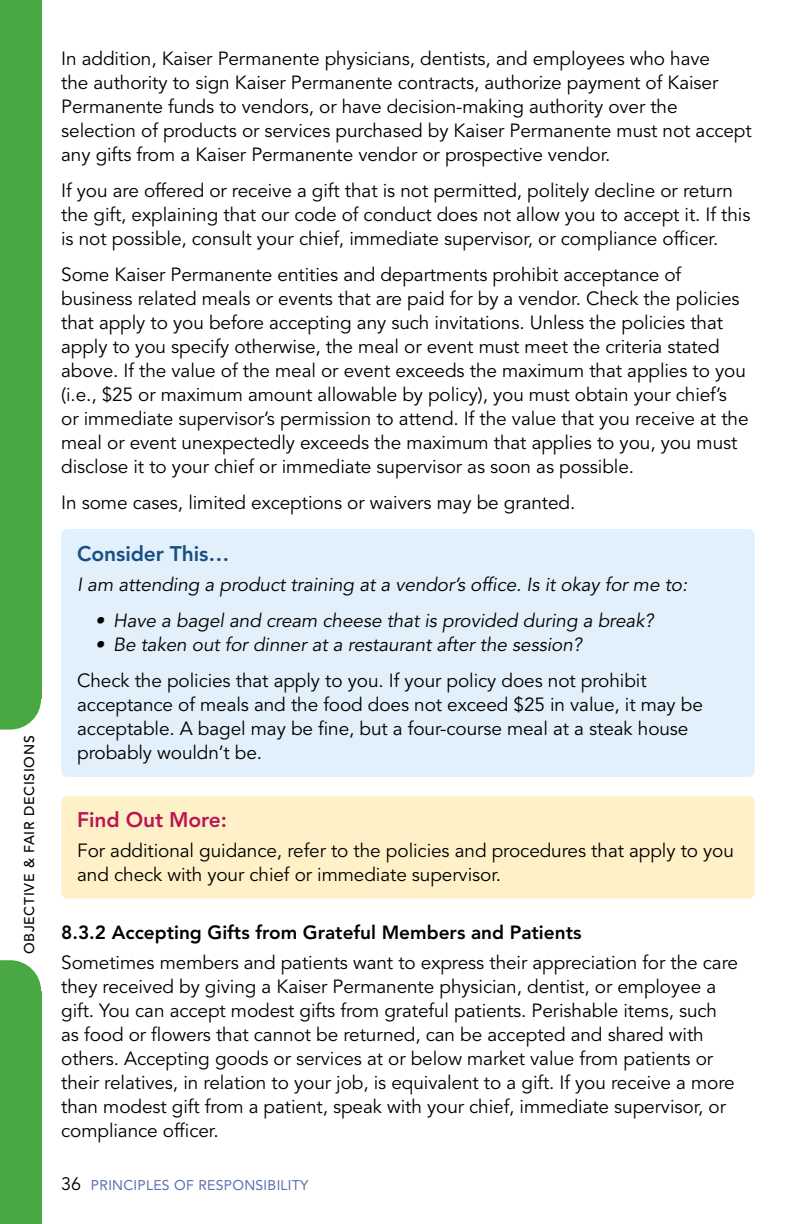
<style>
.page{position:relative;width:810px;height:1224px;background:#fff}
.page>*{position:absolute;margin:0;border:0;box-sizing:border-box;transform-origin:0 0}
.t1{font:800 21px "Avenir LT Std";letter-spacing:-.005em;color:#184e83}
.t2{font:800 21px "Avenir LT Std";letter-spacing:-.005em;color:#bb1654}
.t3{font:19px/24px "Avenir LT Std";letter-spacing:-.005em;color:#000}
.t4{font:italic 19px "Avenir LT Std";letter-spacing:-.005em;color:#000}
.t5{font:14px "Avenir LT Std";letter-spacing:.02em;color:#5f6db3}
.t6{font:500 14px "Avenir LT Std";letter-spacing:.05em;color:#000}
.s1{font-style:italic}
.s2{font-weight:800}
.s3{font-size:18px;color:#000}
</style>
<div class="page">
<div style="left:61px;top:529px;width:694px;height:248px;background:#e1f0fa;border-radius:6px"></div>
<div style="left:61px;top:796px;width:694px;height:103px;background:#fff1c7;border-radius:6px"></div>
<div style="left:0;top:0;width:41px;height:1224px;background:#48a842"></div>
<svg style="left:0;top:699px;width:42px;height:292px"></svg>
<p class="t6" style="left:21px;top:954px;width:220px;rotate:-90deg">OBJECTIVE &amp; FAIR DECISIONS</p>
<p class="t3" style="left:61px;top:47px;width:692px">In addition, Kaiser Permanente physicians, dentists, and employees who have<br>the authority to sign Kaiser Permanente contracts, authorize payment of Kaiser Permanente funds to vendors, or have decision-making authority over the selection of products or services purchased by Kaiser Permanente must not accept any gifts from a Kaiser Permanente vendor or prospective vendor.</p>
<p class="t3" style="left:61px;top:179px;width:691px">If you are offered or receive a gift that is not permitted, politely decline or return the gift, explaining that our code of conduct does not allow you to accept it. If this is not possible, consult your chief, immediate supervisor, or compliance officer.</p>
<p class="t3" style="left:61px;top:263px;width:689px">Some Kaiser Permanente entities and departments prohibit acceptance of business related meals or events that are paid for by a vendor. Check the policies that apply to you before accepting any such invitations. Unless the policies that apply to you specify otherwise, the meal or event must meet the criteria stated above. If the value of the meal or event exceeds the maximum that applies to you (i.e., $25 or maximum amount allowable by policy), you must obtain your chief’s or immediate supervisor’s permission to attend. If the value that you receive at the meal or event unexpectedly exceeds the maximum that applies to you, you must disclose it to your chief or immediate supervisor as soon as possible.</p>
<p class="t3" style="left:61px;top:491px;width:516px">In some cases, limited exceptions or waivers may be granted.</p>
<p class="t1" style="left:77px;top:541px;width:154px">Consider This…</p>
<p class="t4" style="left:77px;top:573px;width:612px">I am attending a product training at a vendor’s office. Is it okay for me to:</p>
<p class="t4" style="left:95px;top:609px;width:560px">• Have a bagel and cream cheese that is provided during a break?</p>
<p class="t3" style="left:77px;top:627px;width:571px;line-height:36px;text-indent:18px"><span class="s1">• Be taken out for dinner at a restaurant after the session?<br></span>Check the policies that apply to you. If your policy does not prohibit</p>
<p class="t3" style="left:77px;top:693px;width:627px">acceptance of meals and the food does not exceed $25 in value, it may be acceptable. A bagel may be fine, but a four-course meal at a steak house probably wouldn’t be.</p>
<p class="t2" style="left:77px;top:807px;width:151px">Find Out More:</p>
<p class="t3" style="left:77px;top:839px;width:658px">For additional guidance, refer to the policies and procedures that apply to you and check with your chief or immediate supervisor.</p>
<p class="t3" style="left:61px;top:918px;width:678px;line-height:30px"><span class="s2">8.3.2 Accepting Gifts from Grateful Members and Patients<br></span>Sometimes members and patients want to express their appreciation for the care</p>
<p class="t3" style="left:61px;top:975px;width:675px">they received by giving a Kaiser Permanente physician, dentist, or employee a gift. You can accept modest gifts from grateful patients. Perishable items, such as food or flowers that cannot be returned, can be accepted and shared with others. Accepting goods or services at or below market value from patients or their relatives, in relation to your job, is equivalent to a gift. If you receive a more than modest gift from a patient, speak with your chief, immediate supervisor, or compliance officer.</p>
<p class="t5" style="left:61px;top:1177px;width:249px"><span class="s3">36</span> PRINCIPLES OF RESPONSIBILITY</p>
</div>
